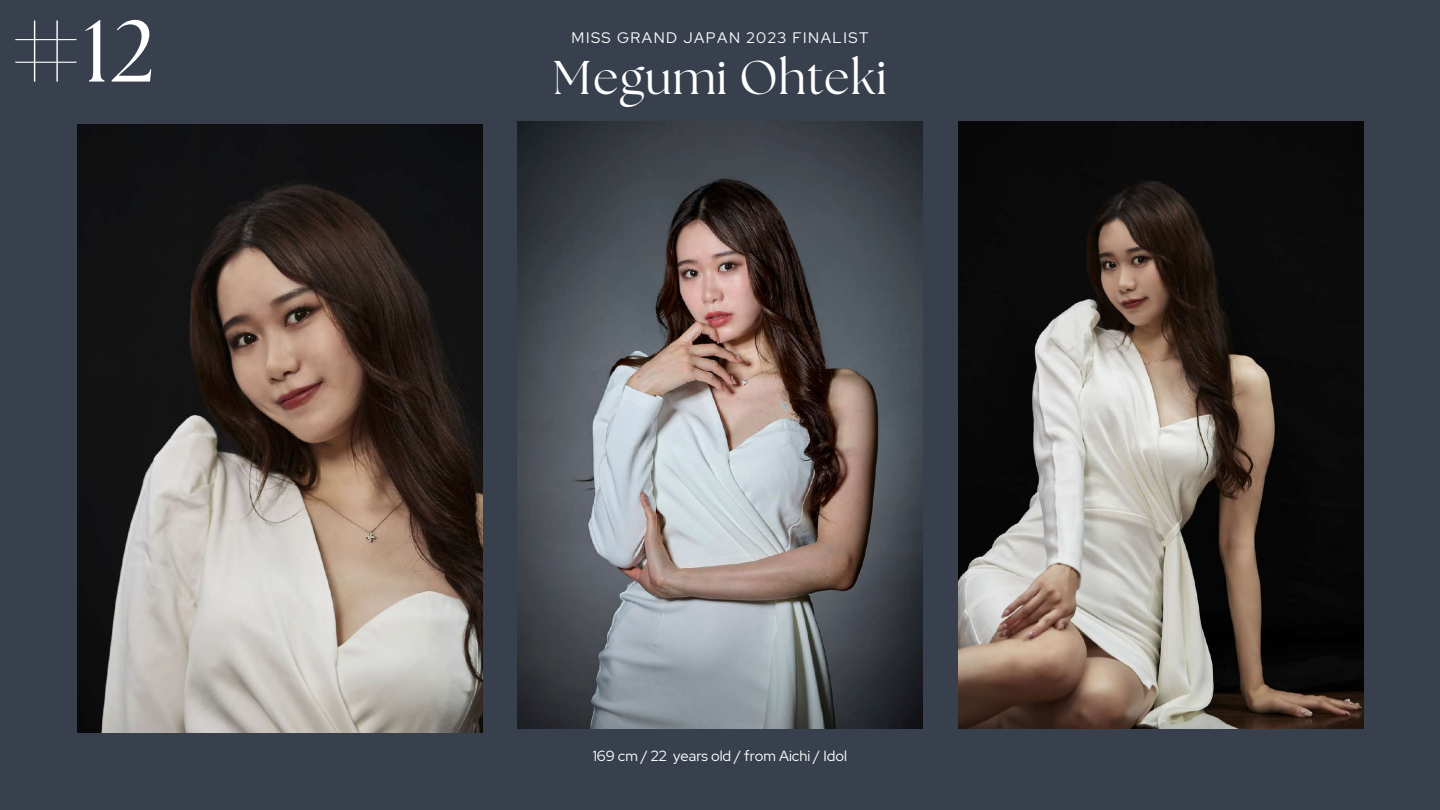
<style>
.page{position:relative;width:1440px;height:810px;background:#38404d}
.page>*{position:absolute;margin:0;border:0;box-sizing:border-box;transform-origin:0 0}
.t1{font:87.3px "The Seasons";color:#fff}
.t2{font:47.2px "The Seasons";letter-spacing:.02em;color:#fff}
.t3{font:15.2px "Red Hat Display";letter-spacing:.1em;color:#fff}
.t4{font:14.6px "Red Hat Display";color:#fff}
</style>
<div class="page">
<img style="left:517px;top:121px;width:405px;height:608px">
<img style="left:77px;top:125px;width:405px;height:607px">
<img style="left:958px;top:121px;width:405px;height:608px">
<h1 class="t1" style="left:11px;top:12px;width:145px">#12</h1>
<p class="t3" style="left:572px;top:28px;width:298px">MISS GRAND JAPAN 2023 FINALIST</p>
<h2 class="t2" style="left:553px;top:56px;width:336px">Megumi Ohteki</h2>
<p class="t4" style="left:593px;top:746px;width:256px">169 cm / 22 years old / from Aichi / Idol</p>
</div>
